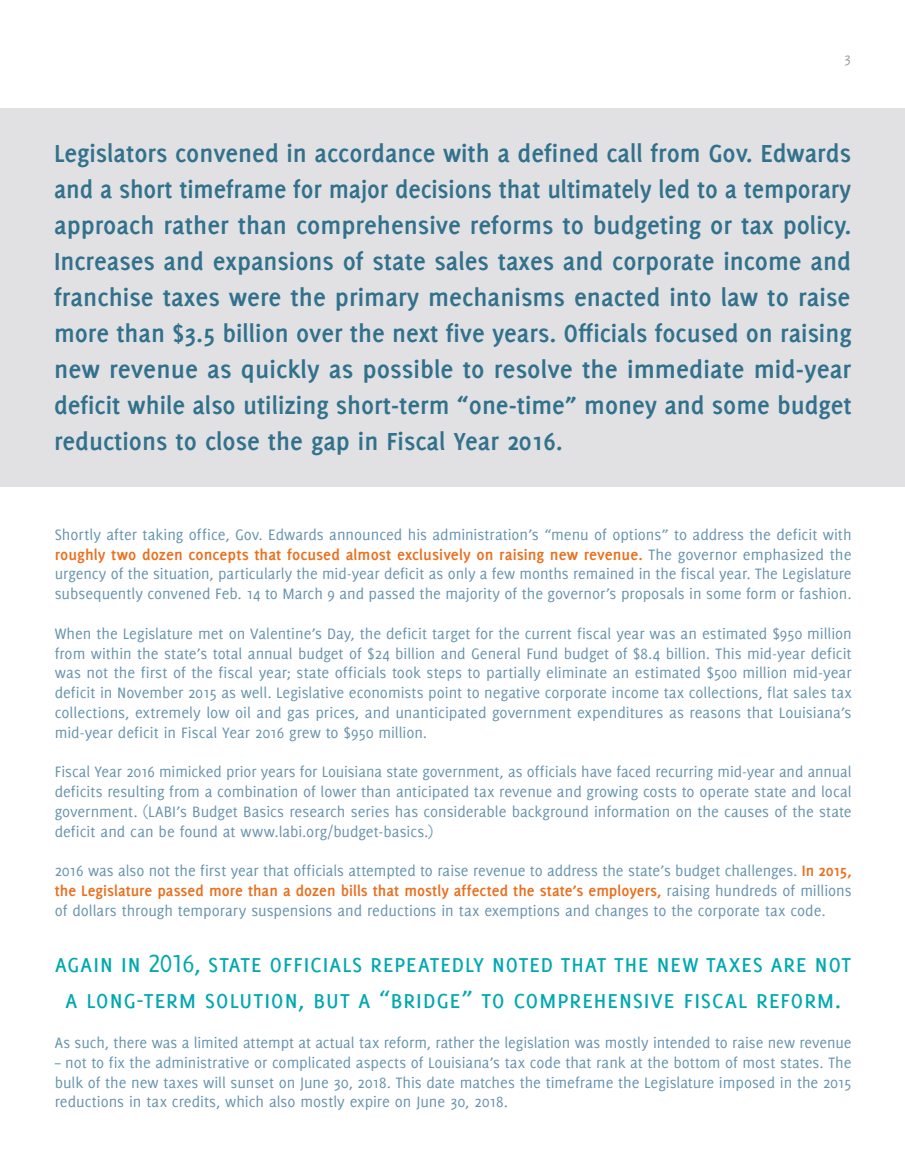
<style>
.page{position:relative;width:905px;height:1175px;background:#fff}
.page>*{position:absolute;margin:0;border:0;box-sizing:border-box;transform-origin:0 0}
.Large_text_14pt{font:700 27px/36px "Delicious";color:#32718c;text-align:justify}
.Numbered_list{font:27px/36px "Delicious Small Caps";letter-spacing:-.005em;color:#00a8af;text-align:center}
.Numbered_list-2{font:16.5px/19.8px "Delicious";color:#6894ad;text-align:justify}
.t1{font:15px "Delicious";color:#9a9c9e}
.s1{font-weight:700;color:#e9701f}
</style>
<div class="page">
<div style="left:0;top:108px;width:904px;height:378px;background:#e1e1e3"></div>
<p class="t1" style="left:844px;top:49px;width:8px">3</p>
<p class="Large_text_14pt" style="left:54px;top:135px;width:799px">Legislators convened in accordance with a defined call from Gov. Edwards and a short timeframe for major decisions that ultimately led to a temporary approach rather than comprehensive reforms to budgeting or tax policy.<br>Increases and expansions of state sales taxes and corporate income and franchise taxes were the primary mechanisms enacted into law to raise more than $3.5 billion over the next five years. Officials focused on raising new revenue as quickly as possible to resolve the immediate mid-year deficit while also utilizing short-term “one-time” money and some budget reductions to close the gap in Fiscal Year 2016.</p>
<p class="Numbered_list-2" style="left:55px;top:524px;width:798px">Shortly after taking office, Gov. Edwards announced his administration’s “menu of options” to address the deficit with <span class="s1">roughly two dozen concepts that focused almost exclusively on raising new revenue.</span> The governor emphasized the urgency of the situation, particularly the mid-year deficit as only a few months remained in the fiscal year. The Legislature subsequently convened Feb. 14 to March 9 and passed the majority of the governor’s proposals in some form or fashion.</p>
<p class="Numbered_list-2" style="left:55px;top:623px;width:798px">When the Legislature met on Valentine’s Day, the deficit target for the current fiscal year was an estimated $950 million from within the state’s total annual budget of $24 billion and General Fund budget of $8.4 billion. This mid-year deficit was not the first of the fiscal year; state officials took steps to partially eliminate an estimated $500 million mid-year deficit in November 2015 as well. Legislative economists point to negative corporate income tax collections, flat sales tax collections, extremely low oil and gas prices, and unanticipated government expenditures as reasons that Louisiana’s mid-year deficit in Fiscal Year 2016 grew to $950 million.</p>
<p class="Numbered_list-2" style="left:55px;top:762px;width:798px">Fiscal Year 2016 mimicked prior years for Louisiana state government, as officials have faced recurring mid-year and annual deficits resulting from a combination of lower than anticipated tax revenue and growing costs to operate state and local government. (LABI’s Budget Basics research series has considerable background information on the causes of the state deficit and can be found at www.labi.org/budget-basics.)</p>
<p class="Numbered_list-2" style="left:55px;top:861px;width:798px">2016 was also not the first year that officials attempted to raise revenue to address the state’s budget challenges. <span class="s1">In 2015, the Legislature passed more than a dozen bills that mostly affected the state’s employers,</span> raising hundreds of millions of dollars through temporary suspensions and reductions in tax exemptions and changes to the corporate tax code.</p>
<p class="Numbered_list" style="left:55px;top:945px;width:798px">again in 2016, state officials repeatedly noted that the new taxes are not a long-term solution, but a “bridge” to comprehensive fiscal reform.</p>
<p class="Numbered_list-2" style="left:55px;top:1032px;width:798px">As such, there was a limited attempt at actual tax reform, rather the legislation was mostly intended to raise new revenue</p>
<p class="Numbered_list-2" style="left:55px;top:1052px;width:798px">– not to fix the administrative or complicated aspects of Louisiana’s tax code that rank at the bottom of most states. The bulk of the new taxes will sunset on June 30, 2018. This date matches the timeframe the Legislature imposed in the 2015 reductions in tax credits, which also mostly expire on June 30, 2018.</p>
</div>
